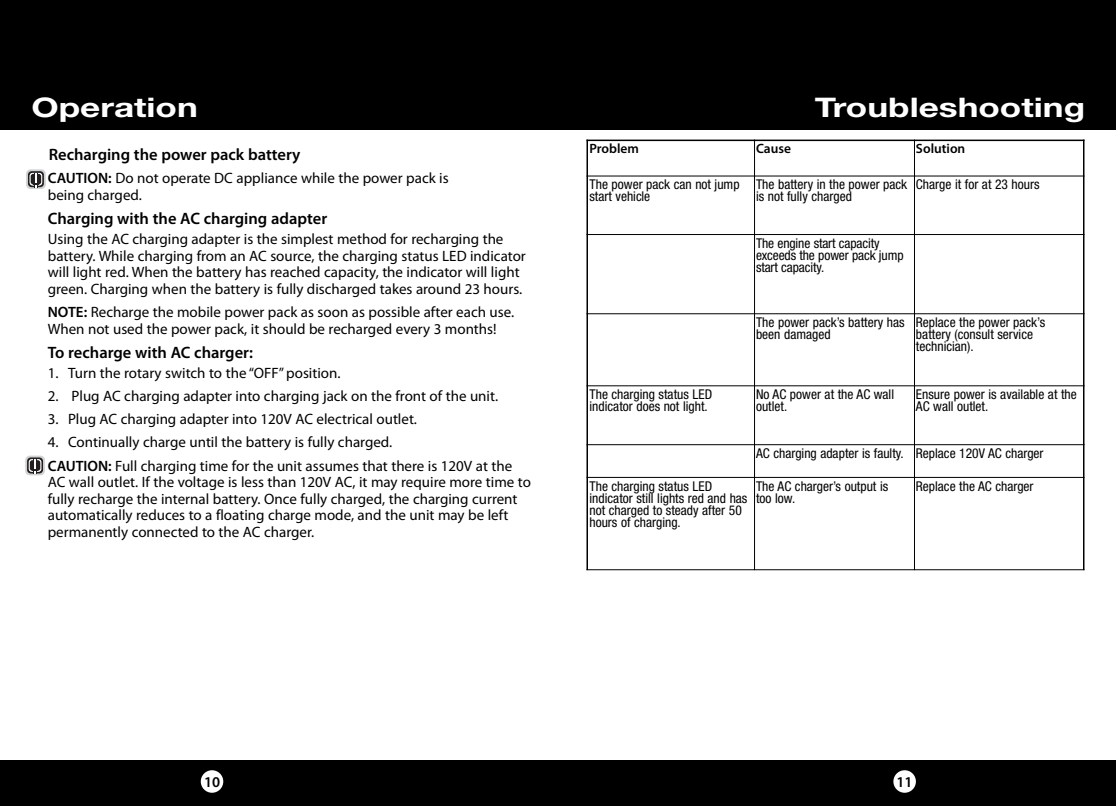
<style>
.page{position:relative;width:1116px;height:806px;background:#fff}
.page>*{position:absolute;margin:0;border:0;box-sizing:border-box;transform-origin:0 0}
.t1{font:700 27px "Helvetica Neue LT Std";color:#fff;scale:1.3 1}
.t2{font:600 16.5px "Myriad Pro";color:#000}
.t3{font:15px/16.5px "Myriad Pro";color:#000}
.t4{font:600 15px "Myriad Pro";color:#000}
.t5{font:condensed 13.5px/12px "Helvetica Neue LT Std";color:#000}
.t6{font:600 13.5px "Myriad Pro";color:#000}
.s1{font-weight:600}
</style>
<div class="page">
<div style="left:0;top:0;width:1116px;height:129px;background:#000"></div>
<div style="left:0;top:760px;width:1116px;height:46px;background:#000"></div>
<div style="left:893px;top:770px;width:23px;height:22px;background:#fff;border-radius:50%"></div>
<div style="left:201px;top:770px;width:22px;height:22px;background:#fff;border-radius:50%"></div>
<svg style="left:25px;top:455px;width:20px;height:20px"></svg>
<svg style="left:27px;top:457px;width:16px;height:16px"></svg>
<hr style="left:586px;top:140px;width:2px;height:430px;background:#000">
<hr style="left:754px;top:140px;width:1px;height:430px;background:#000">
<hr style="left:914px;top:140px;width:1px;height:430px;background:#000">
<hr style="left:1083px;top:140px;width:1px;height:430px;background:#000">
<hr style="left:586px;top:140px;width:498px;height:1px;background:#000">
<hr style="left:586px;top:176px;width:498px;height:1px;background:#000">
<hr style="left:586px;top:234px;width:498px;height:1px;background:#000">
<hr style="left:586px;top:313px;width:498px;height:1px;background:#000">
<hr style="left:586px;top:385px;width:498px;height:1px;background:#000">
<hr style="left:586px;top:444px;width:498px;height:1px;background:#000">
<hr style="left:586px;top:477px;width:498px;height:1px;background:#000">
<hr style="left:586px;top:569px;width:498px;height:1px;background:#000">
<svg style="left:26px;top:169px;width:20px;height:20px"></svg>
<svg style="left:28px;top:171px;width:16px;height:16px"></svg>
<h1 class="t1" style="left:31px;top:97px;width:129px">Operation</h1>
<p class="t2" style="left:49px;top:148px;width:253px">Recharging the power pack battery</p>
<p class="t3" style="left:48px;top:171px;width:402px"><span class="s1">CAUTION:</span> Do not operate DC appliance while the power pack is being charged.</p>
<p class="t2" style="left:48px;top:213px;width:281px">Charging with the AC charging adapter</p>
<p class="t3" style="left:48px;top:232px;width:480px">Using the AC charging adapter is the simplest method for recharging the battery. While charging from an AC source, the charging status LED indicator will light red. When the battery has reached capacity, the indicator will light green. Charging when the battery is fully discharged takes around 23 hours.</p>
<p class="t3" style="left:48px;top:305px;width:468px"><span class="s1">NOTE:</span> Recharge the mobile power pack as soon as possible after each use.<br>When not used the power pack, it should be recharged every 3 months!</p>
<p class="t2" style="left:48px;top:346px;width:207px">To recharge with AC charger:</p>
<p class="t3" style="left:48px;top:366px;width:294px">1. Turn the rotary switch to the “OFF” position.</p>
<p class="t3" style="left:48px;top:389px;width:452px">2. Plug AC charging adapter into charging jack on the front of the unit.</p>
<p class="t3" style="left:48px;top:412px;width:371px">3. Plug AC charging adapter into 120V AC electrical outlet.</p>
<p class="t3" style="left:48px;top:432px;width:466px;line-height:23.2px">4. Continually charge until the battery is fully charged.<br><span class="s1">CAUTION:</span> Full charging time for the unit assumes that there is 120V at the</p>
<p class="t3" style="left:48px;top:475px;width:485px">AC wall outlet. If the voltage is less than 120V AC, it may require more time to fully recharge the internal battery. Once fully charged, the charging current automatically reduces to a floating charge mode, and the unit may be left permanently connected to the AC charger.</p>
<h1 class="t1" style="left:815px;top:97px;width:209px">Troubleshooting</h1>
<p class="t6" style="left:590px;top:143px;width:51px">Problem</p>
<p class="t6" style="left:756px;top:143px;width:36px">Cause</p>
<p class="t6" style="left:916px;top:143px;width:51px">Solution</p>
<p class="t5" style="left:590px;top:179px;width:152px">The power pack can not jump start vehicle</p>
<p class="t5" style="left:756px;top:179px;width:153px">The battery in the power pack is not fully charged</p>
<p class="t5" style="left:916px;top:179px;width:125px">Charge it for at 23 hours</p>
<p class="t5" style="left:756px;top:238px;width:149px">The engine start capacity exceeds the power pack jump start capacity.</p>
<p class="t5" style="left:756px;top:317px;width:150px">The power pack’s battery has been damaged</p>
<p class="t5" style="left:916px;top:317px;width:131px">Replace the power pack’s battery (consult service technician).</p>
<p class="t5" style="left:590px;top:389px;width:124px">The charging status LED indicator does not light.</p>
<p class="t5" style="left:756px;top:389px;width:140px">No AC power at the AC wall outlet.</p>
<p class="t5" style="left:916px;top:389px;width:162px">Ensure power is available at the<br>AC wall outlet.</p>
<p class="t5" style="left:756px;top:448px;width:289px">AC charging adapter is faulty. Replace 120V AC charger</p>
<p class="t5" style="left:590px;top:481px;width:159px">The charging status LED indicator still lights red and has not charged to steady after 50 hours of charging.</p>
<p class="t5" style="left:756px;top:481px;width:134px">The AC charger’s output is too low.</p>
<p class="t5" style="left:916px;top:481px;width:119px">Replace the AC charger</p>
<p class="t4" style="left:204px;top:776px;width:18px">10</p>
<p class="t4" style="left:897px;top:776px;width:18px">11</p>
</div>
